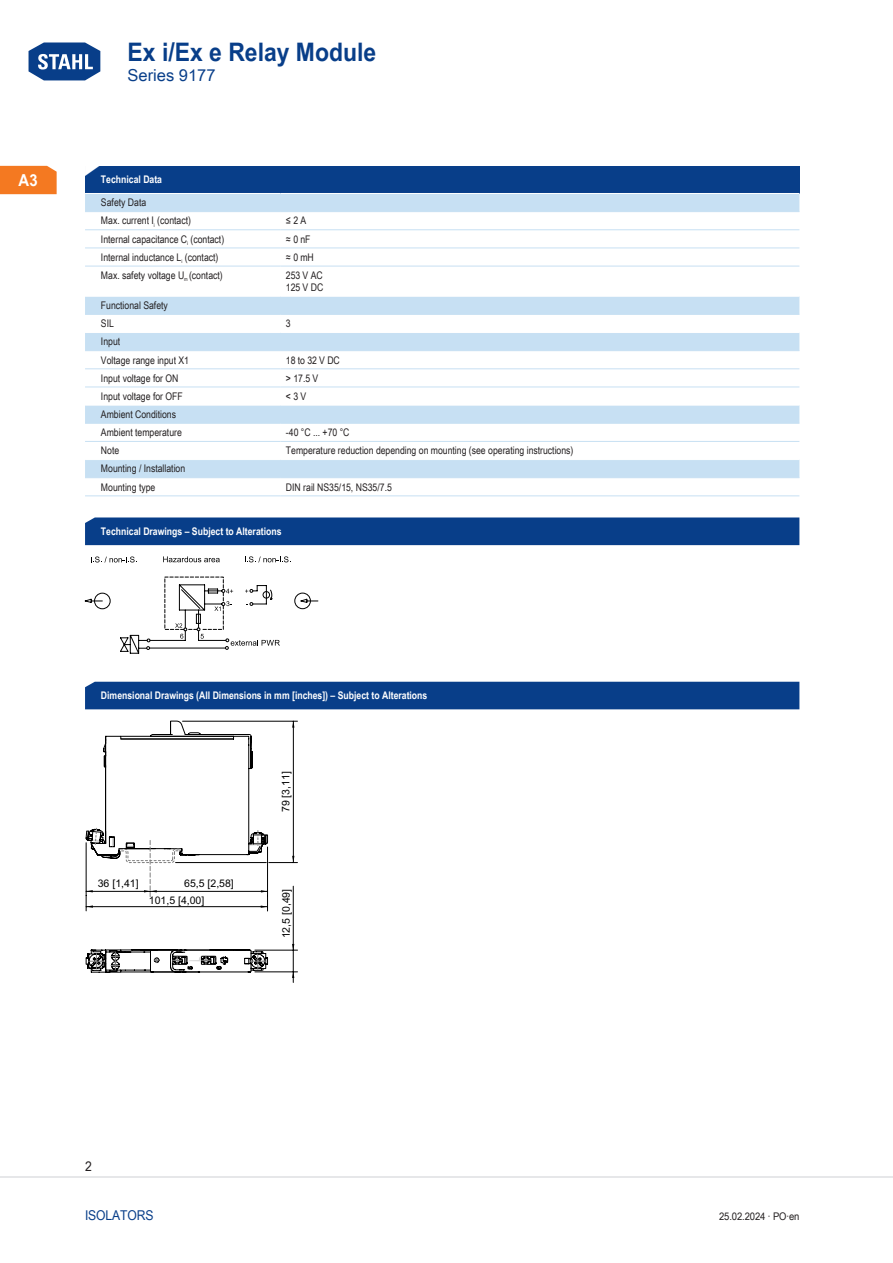
<style>
.page{position:relative;width:893px;height:1263px;background:#fff}
.page>*{position:absolute;margin:0;border:0;box-sizing:border-box;transform-origin:0 0}
.t1{font:700 25.5px "Arial Unicode MS";color:#083e89;scale:.9 1}
.TabHeader1stColumn{font:700 24px "Arial Unicode MS";color:#fff;scale:1.45 1}
.t2{font:16.5px "Arial Unicode MS";color:#083e89}
.t3{font:700 16.5px "Arial Unicode MS";color:#fff;scale:.9 1}
.t4{font:13.5px "Arial Unicode MS";letter-spacing:-.01em;color:#083e89;scale:.9 1}
.t5{font:13.5px "Arial Unicode MS";color:#231f20;scale:.9 1}
.TabBody1stColumn{font:10.5px "Arial Unicode MS";color:#231f20;scale:.83 1}
.TabBodyLeft{font:10.5px "Arial Unicode MS";color:#231f20;scale:.83 1}
.TabHeader1stColumn-2{font:700 10.5px "Arial Unicode MS";color:#fff;scale:.83 1}
.t6{font:10.5px/17.1px "Arial Unicode MS";color:#000}
.TabBodyLeft-2{font:10.5px "Arial Unicode MS";color:#231f20;scale:.9 1}
.s1{font-weight:400;font-size:31.65px;color:#fff}
</style>
<div class="page">
<svg style="left:28px;top:42px;width:73px;height:39px"></svg>
<hr style="left:0;top:1176px;width:893px;height:2px;background:#e6e7e9">
<div style="left:0;top:166px;width:57px;height:28px;background:#f47921"></div>
<div style="left:85px;top:517px;width:714px;height:28px;background:#083e89"></div>
<div style="left:85px;top:682px;width:714px;height:27px;background:#083e89"></div>
<div style="left:85px;top:166px;width:714px;height:27px;background:#083e89"></div>
<svg style="left:85px;top:194px;width:714px;height:283px"></svg>
<hr style="left:85px;top:211px;width:196px;height:1px;background:#c7e0f3">
<hr style="left:281px;top:211px;width:518px;height:1px;background:#c7e0f3">
<hr style="left:85px;top:229px;width:196px;height:1px;background:#c7e0f3">
<hr style="left:281px;top:229px;width:518px;height:1px;background:#c7e0f3">
<hr style="left:85px;top:248px;width:196px;height:1px;background:#c7e0f3">
<hr style="left:281px;top:248px;width:518px;height:1px;background:#c7e0f3">
<hr style="left:85px;top:266px;width:196px;height:1px;background:#c7e0f3">
<hr style="left:281px;top:266px;width:518px;height:1px;background:#c7e0f3">
<hr style="left:85px;top:296px;width:196px;height:1px;background:#fff">
<hr style="left:281px;top:296px;width:518px;height:1px;background:#fff">
<hr style="left:85px;top:314px;width:196px;height:1px;background:#c7e0f3">
<hr style="left:281px;top:314px;width:518px;height:1px;background:#c7e0f3">
<hr style="left:85px;top:332px;width:196px;height:1px;background:#fff">
<hr style="left:281px;top:332px;width:518px;height:1px;background:#fff">
<hr style="left:85px;top:350px;width:196px;height:1px;background:#c7e0f3">
<hr style="left:281px;top:350px;width:518px;height:1px;background:#c7e0f3">
<hr style="left:85px;top:368px;width:196px;height:1px;background:#c7e0f3">
<hr style="left:281px;top:368px;width:518px;height:1px;background:#c7e0f3">
<hr style="left:85px;top:387px;width:196px;height:1px;background:#c7e0f3">
<hr style="left:281px;top:387px;width:518px;height:1px;background:#c7e0f3">
<hr style="left:85px;top:405px;width:196px;height:1px;background:#fff">
<hr style="left:281px;top:405px;width:518px;height:1px;background:#fff">
<hr style="left:85px;top:423px;width:196px;height:1px;background:#c7e0f3">
<hr style="left:281px;top:423px;width:518px;height:1px;background:#c7e0f3">
<hr style="left:85px;top:441px;width:196px;height:1px;background:#c7e0f3">
<hr style="left:281px;top:441px;width:518px;height:1px;background:#c7e0f3">
<hr style="left:85px;top:459px;width:196px;height:1px;background:#fff">
<hr style="left:281px;top:459px;width:518px;height:1px;background:#fff">
<hr style="left:85px;top:477px;width:196px;height:1px;background:#c7e0f3">
<hr style="left:85px;top:495px;width:196px;height:1px;background:#c7e0f3">
<hr style="left:281px;top:477px;width:518px;height:1px;background:#c7e0f3">
<hr style="left:281px;top:495px;width:518px;height:1px;background:#c7e0f3">
<svg style="left:91px;top:556px;width:46px;height:7px"></svg>
<svg style="left:245px;top:556px;width:46px;height:6px"></svg>
<svg style="left:163px;top:556px;width:57px;height:6px"></svg>
<svg style="left:85px;top:577px;width:233px;height:77px"></svg>
<hr style="left:255px;top:950px;width:43px;height:1px;background:#000">
<svg style="left:85px;top:720px;width:212px;height:263px"></svg>
<h1 class="t1" style="left:26px;top:33px;width:390px"><span class="s1">Home</span> Ex i/Ex e Relay Module</h1>
<h3 class="t2" style="left:128px;top:63px;width:90px">Series 9177</h3>
<h3 class="t3" style="left:19px;top:168px;width:23px">A3</h3>
<p class="TabHeader1stColumn" style="left:82px;top:154px;width:16px">◤</p>
<p class="TabHeader1stColumn-2" style="left:101px;top:172px;width:75px">Technical Data</p>
<p class="TabBody1stColumn" style="left:101px;top:195px;width:56px">Safety Data</p>
<p class="TabBody1stColumn" style="left:101px;top:213px;width:110px">Max. current I<sub>i</sub> (contact)</p>
<p class="TabBodyLeft" style="left:286px;top:213px;width:26px">≤ 2 A</p>
<p class="TabBody1stColumn" style="left:101px;top:231px;width:150px">Internal capacitance C<sub>i</sub> (contact)</p>
<p class="TabBodyLeft" style="left:286px;top:231px;width:31px">≈ 0 nF</p>
<p class="TabBody1stColumn" style="left:101px;top:249px;width:143px">Internal inductance L <sub>i</sub> (contact)</p>
<p class="TabBodyLeft" style="left:286px;top:249px;width:35px">≈ 0 mH</p>
<p class="TabBody1stColumn" style="left:101px;top:268px;width:148px">Max. safety voltage U<sub>m</sub> (contact)</p>
<p class="TabBodyLeft" style="left:286px;top:268px;width:46px">253 V AC</p>
<p class="TabBodyLeft" style="left:286px;top:280px;width:46px">125 V DC</p>
<p class="TabBody1stColumn" style="left:101px;top:298px;width:82px">Functional Safety</p>
<p class="TabBody1stColumn" style="left:101px;top:316px;width:16px">SIL</p>
<p class="TabBodyLeft" style="left:286px;top:316px;width:7px">3</p>
<p class="TabBody1stColumn" style="left:101px;top:334px;width:25px">Input</p>
<p class="TabBody1stColumn" style="left:101px;top:352px;width:108px">Voltage range input X1</p>
<p class="TabBodyLeft" style="left:286px;top:352px;width:66px">18 to 32 V DC</p>
<p class="TabBody1stColumn" style="left:101px;top:370px;width:95px">Input voltage for ON</p>
<p class="TabBodyLeft" style="left:286px;top:370px;width:40px">&gt; 17.5 V</p>
<p class="TabBody1stColumn" style="left:101px;top:388px;width:100px">Input voltage for OFF</p>
<p class="TabBodyLeft" style="left:286px;top:388px;width:26px">&lt; 3V</p>
<p class="TabBody1stColumn" style="left:101px;top:407px;width:92px">Ambient Conditions</p>
<p class="TabBody1stColumn" style="left:101px;top:425px;width:99px">Ambient temperature</p>
<p class="TabBodyLeft" style="left:286px;top:425px;width:78px">-40 °C ... +70 °C</p>
<p class="TabBody1stColumn" style="left:101px;top:443px;width:24px">Note</p>
<p class="TabBodyLeft" style="left:286px;top:443px;width:348px">Temperature reduction depending on mounting (see operating instructions)</p>
<p class="TabBody1stColumn" style="left:101px;top:461px;width:103px">Mounting / Installation</p>
<p class="TabBody1stColumn" style="left:101px;top:479px;width:67px">Mounting type</p>
<p class="TabBodyLeft" style="left:286px;top:479px;width:129px">DIN rail NS35/15, NS35/7.5</p>
<p class="TabHeader1stColumn-2" style="left:101px;top:524px;width:219px">Technical Drawings – Subject to Alterations</p>
<p class="TabHeader1stColumn-2" style="left:101px;top:688px;width:395px">Dimensional Drawings (All Dimensions in mm [inches]) – Subject to Alterations</p>
<p class="t6" style="left:98px;top:875px;width:42px">36 [1,41]</p>
<p class="t6" style="left:149px;top:875px;width:86px;text-indent:35px">65,5 [2,58]<br>101,5 [4,00]</p>
<p class="t6" style="left:278px;top:812px;width:42px;rotate:-90deg">79 [3,11]</p>
<p class="t6" style="left:279px;top:938px;width:51px;rotate:-90deg">12,5 [0,49]</p>
<p class="t5" style="left:85px;top:1157px;width:9px">2</p>
<p class="t4" style="left:85px;top:1205px;width:75px">Iso lato rs</p>
<p class="TabBodyLeft-2" style="left:719px;top:1208px;width:91px">25.02.2024 · PO·en</p>
</div>
